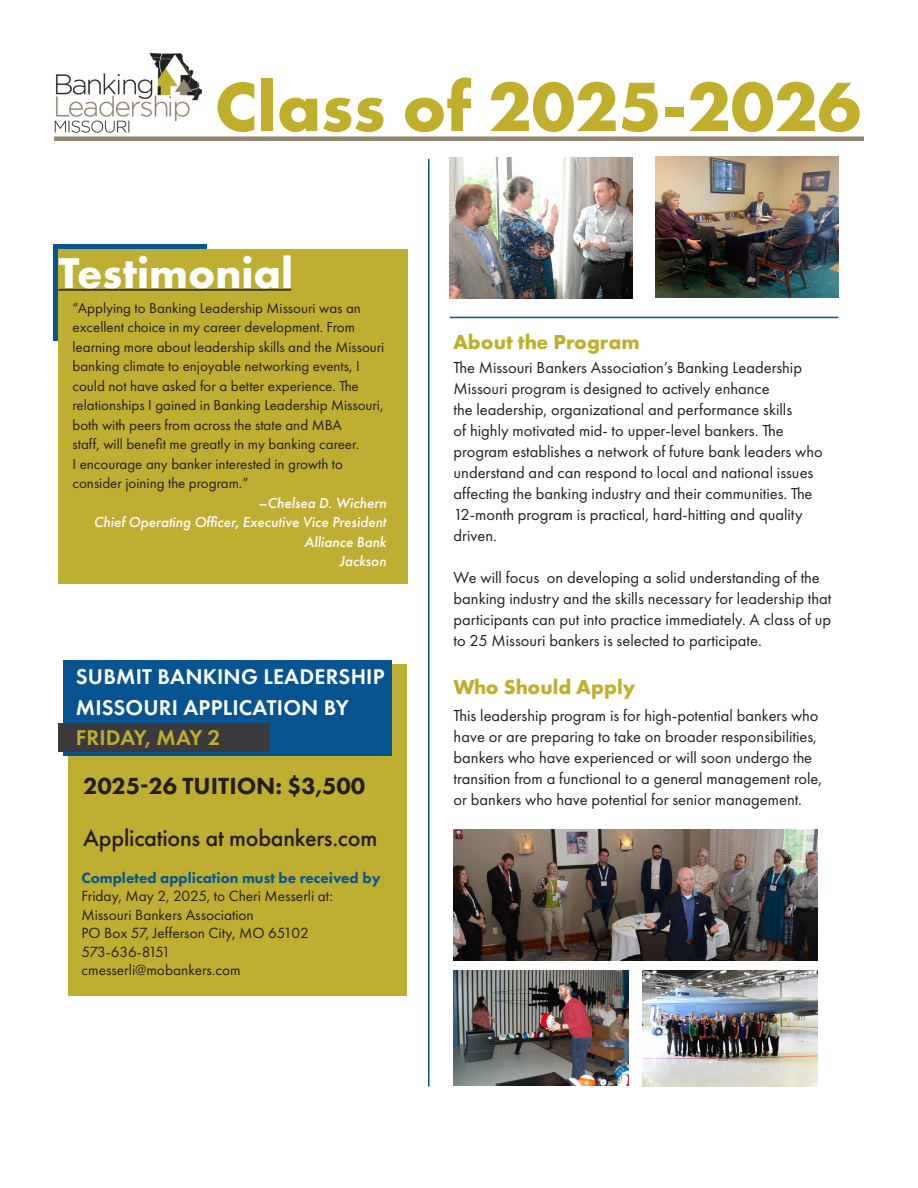
<style>
.page{position:relative;width:918px;height:1188px;background:#fff}
.page>*{position:absolute;margin:0;border:0;box-sizing:border-box;transform-origin:0 0}
.t1{font:700 72.3px "Futura PT";color:#bfaf2d}
.t2{font:700 44.7px "Futura PT";color:#fff}
.session_name{font:500 24.15px "Futura PT";letter-spacing:-.01em;color:#231f20}
.session_name-2{font:800 24.15px "Futura PT";letter-spacing:-.005em;color:#231f20}
.body_text{font:600 22.2px/30.3px "Futura PT";letter-spacing:.01em;color:#fff}
.t3{font:700 21px "Futura PT";color:#bfaf2d}
.body_text-2{font:16.5px/21px "Futura PT";color:#231f20}
.body_text-3{font:15.3px "Futura PT";color:#231f20}
.body_text-4{font:800 15.3px/18.5px "Futura PT";color:#075490}
.body_text-5{font:15.3px "Futura PT";letter-spacing:-.075em;color:#231f20}
.session_name-3{font:15px/19.5px "Futura PT";color:#231f20}
.session_name-4{font:italic 500 15px "Futura PT";color:#fff}
.s1{color:#beae31}
.s2{font-weight:400;color:#231f20}
</style>
<div class="page">
<div style="left:53px;top:244px;width:153px;height:96px;background:#075490"></div>
<div style="left:69px;top:665px;width:338px;height:331px;background:#beae31"></div>
<div style="left:58px;top:249px;width:350px;height:335px;background:#beae31"></div>
<div style="left:63px;top:660px;width:328px;height:95px;background:#075490"></div>
<div style="left:58px;top:723px;width:212px;height:28px;background:#3a3a3c"></div>
<img style="left:54px;top:53px;width:148px;height:80px">
<div style="left:54px;top:136px;width:810px;height:5px;background:#938671"></div>
<hr style="left:58px;top:289px;width:233px;height:2px;background:#3a3a3c">
<hr style="left:428px;top:159px;width:2px;height:927px;background:#005490">
<hr style="left:450px;top:317px;width:389px;height:1px;background:#005490">
<img style="left:454px;top:971px;width:175px;height:115px">
<img style="left:643px;top:970px;width:175px;height:116px">
<img style="left:454px;top:830px;width:364px;height:130px">
<img style="left:656px;top:156px;width:182px;height:141px">
<img style="left:450px;top:158px;width:183px;height:141px">
<p class="t1" style="left:215px;top:60px;width:648px">Class of 2025-2026</p>
<p class="t2" style="left:58px;top:244px;width:236px">Testimonial</p>
<p class="session_name-3" style="left:73px;top:298px;width:313px">“Applying to Banking Leadership Missouri was an excellent choice in my career development. From learning more about leadership skills and the Missouri banking climate to enjoyable networking events, I could not have asked for a better experience. The relationships I gained in Banking Leadership Missouri, both with peers from across the state and MBA<br>staff, will benefit me greatly in my banking career.<br>I encourage any banker interested in growth to consider joining the program.”</p>
<p class="session_name-4" style="left:258px;top:493px;width:130px">–Chelsea D. Wichern</p>
<p class="session_name-4" style="left:94px;top:513px;width:294px">Chief Operating Officer, Executive Vice President</p>
<p class="session_name-4" style="left:304px;top:532px;width:84px">Alliance Bank</p>
<p class="session_name-4" style="left:340px;top:552px;width:48px">Jackson</p>
<p class="body_text" style="left:76px;top:662px;width:310px">SUBMIT BANKING LEADERSHIP<br>MISSOURI APPLICATION BY<br><span class="s1">FRIDAY, MAY 2</span></p>
<p class="session_name-2" style="left:83px;top:770px;width:284px">2025-26 TUITION: $3,500</p>
<p class="session_name" style="left:83px;top:823px;width:296px">Applications at mobankers.com</p>
<p class="body_text-4" style="left:81px;top:868px;width:301px">Completed application must be received by<br><span class="s2">Friday, May 2, 2025, to Cheri Messerli at:</span></p>
<p class="body_text-3" style="left:81px;top:906px;width:174px">Missouri Bankers Association</p>
<p class="body_text-3" style="left:81px;top:924px;width:229px">PO Box 57, Jefferson City, MO 65102</p>
<p class="body_text-5" style="left:81px;top:942px;width:91px">573-636-8151</p>
<p class="body_text-3" style="left:81px;top:961px;width:161px">cmesserli@mobankers.com</p>
<p class="t3" style="left:453px;top:328px;width:188px">About the Program</p>
<p class="body_text-2" style="left:454px;top:356px;width:371px">The Missouri Bankers Association’s Banking Leadership Missouri program is designed to actively enhance<br>the leadership, organizational and performance skills<br>of highly motivated mid- to upper-level bankers. The program establishes a network of future bank leaders who understand and can respond to local and national issues affecting the banking industry and their communities. The 12-month program is practical, hard-hitting and quality driven.</p>
<p class="body_text-2" style="left:454px;top:566px;width:379px">We will focus on developing a solid understanding of the banking industry and the skills necessary for leadership that participants can put into practice immediately. A class of up to 25 Missouri bankers is selected to participate.</p>
<p class="t3" style="left:454px;top:673px;width:183px">Who Should Apply</p>
<p class="body_text-2" style="left:454px;top:705px;width:370px">This leadership program is for high-potential bankers who have or are preparing to take on broader responsibilities, bankers who have experienced or will soon undergo the transition from a functional to a general management role, or bankers who have potential for senior management.</p>
</div>
